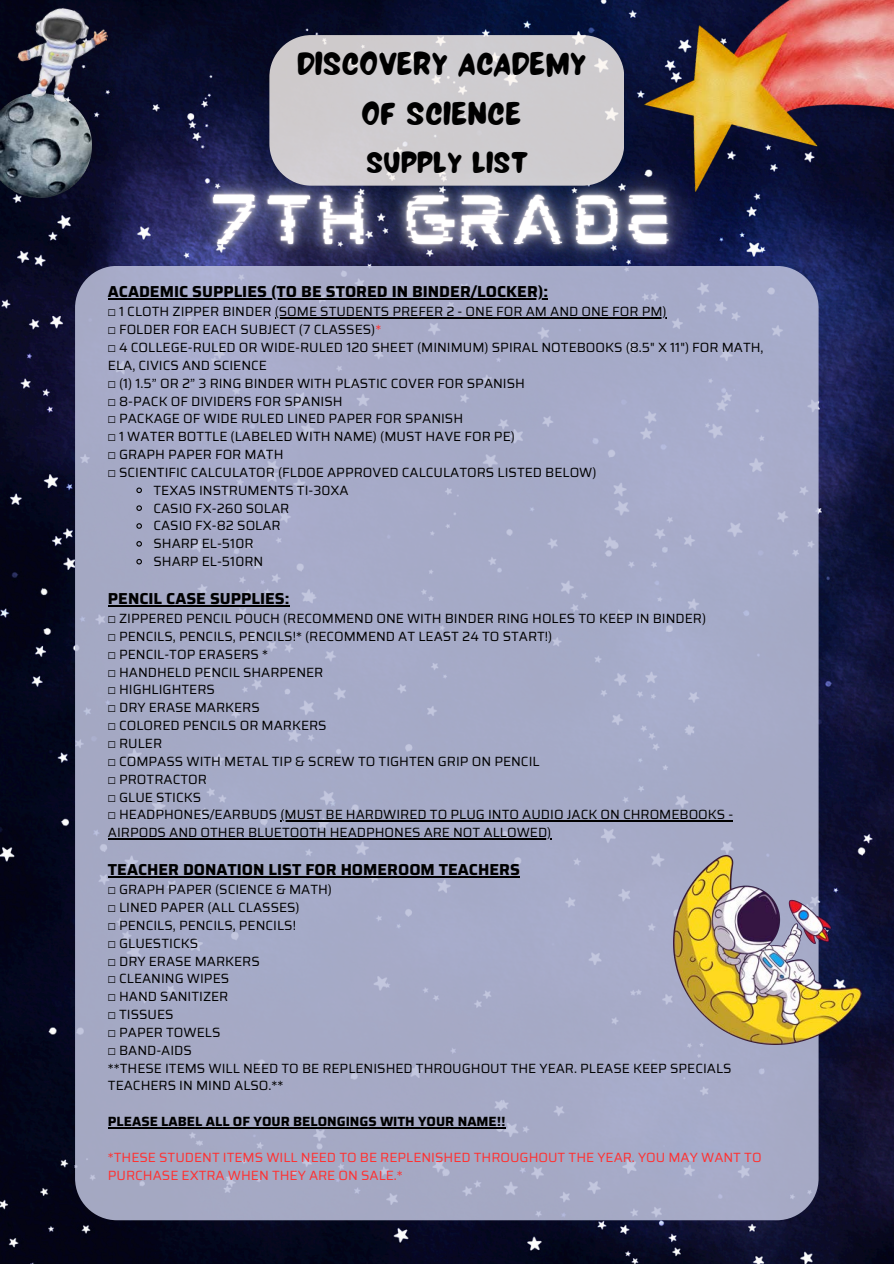
<style>
.page{position:relative;width:894px;height:1264px;background:#fff}
.page>*{position:absolute;margin:0;border:0;box-sizing:border-box;transform-origin:0 0}
.t1{font:36.3px/50.7px "NF La Lou Regular";color:#000;text-align:center}
.t2{font:33.3px "NF La Lou Regular";color:#000}
.t3{font:700 15.9px "Saira";color:#000}
.t4{font:13.35px/17.9px "Saira";color:#000}
.t5{font:13.35px "Saira";color:#ff3131}
.t6{font:700 13.35px "Saira";color:#000}
.s1{font-family:"Free Mono"}
.s2{color:#ff3131}
</style>
<div class="page">
<img style="left:0;top:0;width:893px;height:1263px">
<img style="left:0;top:93px;width:92px;height:105px">
<img style="left:644px;top:0;width:249px;height:192px">
<img style="left:9px;top:0;width:103px;height:111px">
<div style="left:269px;top:35px;width:355px;height:151px;background:#cecbce;border-radius:42px"></div>
<div style="left:75px;top:266px;width:743px;height:954px;background:#a6aac7;border-radius:42px"></div>
<hr style="left:108px;top:298px;width:439px;height:1px;background:#000">
<svg style="left:136px;top:487px;width:6px;height:7px"></svg>
<svg style="left:136px;top:505px;width:6px;height:6px"></svg>
<svg style="left:136px;top:523px;width:6px;height:6px"></svg>
<svg style="left:136px;top:541px;width:6px;height:6px"></svg>
<svg style="left:136px;top:558px;width:6px;height:7px"></svg>
<hr style="left:108px;top:605px;width:181px;height:1px;background:#000">
<hr style="left:280px;top:820px;width:453px;height:1px;background:#000">
<hr style="left:108px;top:838px;width:443px;height:1px;background:#000">
<hr style="left:108px;top:876px;width:411px;height:1px;background:#000">
<hr style="left:108px;top:1127px;width:397px;height:1px;background:#000">
<img style="left:673px;top:855px;width:187px;height:189px">
<img style="left:150px;top:132px;width:592px;height:190px">
<h3 class="t1" style="left:296px;top:35px;width:290px">DISCOVERY ACADEMY<br>OF SCIENCE</h3>
<h3 class="t2" style="left:366px;top:133px;width:163px">SUPPLY LIST</h3>
<h2 class="t3" style="left:108px;top:279px;width:441px">ACADEMIC SUPPLIES (TO BE STORED IN BINDER/LOCKER):</h2>
<h2 class="t4" style="left:108px;top:303px;width:560px"><span class="s1">☐</span> 1 CLOTH ZIPPER BINDER (SOME STUDENTS PREFER 2 - ONE FOR AM AND ONE FOR PM)</h2>
<h4 class="t4" style="left:108px;top:320px;width:275px"><span class="s1">☐</span> FOLDER FOR EACH SUBJECT (7 CLASSES)<span class="s2">*</span></h4>
<h4 class="t4" style="left:108px;top:338px;width:657px"><span class="s1">☐</span> 4 COLLEGE-RULED OR WIDE-RULED 120 SHEET (MINIMUM) SPIRAL NOTEBOOKS (8.5" X 11") FOR MATH,</h4>
<h4 class="t4" style="left:108px;top:356px;width:160px">ELA, CIVICS AND SCIENCE</h4>
<h4 class="t4" style="left:108px;top:374px;width:418px"><span class="s1">☐</span> (1) 1.5” OR 2” 3 RING BINDER WITH PLASTIC COVER FOR SPANISH</h4>
<h4 class="t4" style="left:108px;top:392px;width:236px"><span class="s1">☐</span> 8-PACK OF DIVIDERS FOR SPANISH</h4>
<h4 class="t4" style="left:108px;top:410px;width:356px"><span class="s1">☐</span> PACKAGE OF WIDE RULED LINED PAPER FOR SPANISH</h4>
<h4 class="t4" style="left:108px;top:427px;width:408px"><span class="s1">☐</span> 1 WATER BOTTLE (LABELED WITH NAME) (MUST HAVE FOR PE)</h4>
<h4 class="t4" style="left:108px;top:445px;width:177px"><span class="s1">☐</span> GRAPH PAPER FOR MATH</h4>
<h4 class="t4" style="left:108px;top:463px;width:490px"><span class="s1">☐</span> SCIENTIFIC CALCULATOR (FLDOE APPROVED CALCULATORS LISTED BELOW)</h4>
<h4 class="t4" style="left:153px;top:481px;width:197px">TEXAS INSTRUMENTS TI-30XA</h4>
<h4 class="t4" style="left:153px;top:499px;width:137px">CASIO FX-260 SOLAR</h4>
<h4 class="t4" style="left:153px;top:517px;width:129px">CASIO FX-82 SOLAR</h4>
<p class="t4" style="left:153px;top:534px;width:101px">SHARP EL-510R</p>
<p class="t4" style="left:153px;top:552px;width:111px">SHARP EL-510RN</p>
<p class="t3" style="left:108px;top:586px;width:183px">PENCIL CASE SUPPLIES:</p>
<p class="t4" style="left:108px;top:609px;width:626px"><span class="s1">☐</span> ZIPPERED PENCIL POUCH (RECOMMEND ONE WITH BINDER RING HOLES TO KEEP IN BINDER)<br><span class="s1">☐</span> PENCILS, PENCILS, PENCILS!* (RECOMMEND AT LEAST 24 TO START!)<br><span class="s1">☐</span> PENCIL-TOP ERASERS *<br><span class="s1">☐</span> HANDHELD PENCIL SHARPENER<br><span class="s1">☐</span> HIGHLIGHTERS<br><span class="s1">☐</span> DRY ERASE MARKERS<br><span class="s1">☐</span> COLORED PENCILS OR MARKERS<br><span class="s1">☐</span> RULER<br><span class="s1">☐</span> COMPASS WITH METAL TIP &amp; SCREW TO TIGHTEN GRIP ON PENCIL<br><span class="s1">☐</span> PROTRACTOR<br><span class="s1">☐</span> GLUE STICKS<br><span class="s1">☐</span> HEADPHONES/EARBUDS (MUST BE HARDWIRED TO PLUG INTO AUDIO JACK ON CHROMEBOOKS -</p>
<p class="t4" style="left:108px;top:823px;width:445px">AIRPODS AND OTHER BLUETOOTH HEADPHONES ARE NOT ALLOWED)</p>
<p class="t3" style="left:108px;top:857px;width:413px">TEACHER DONATION LIST FOR HOMEROOM TEACHERS</p>
<p class="t4" style="left:108px;top:880px;width:625px"><span class="s1">☐</span> GRAPH PAPER (SCIENCE &amp; MATH)<br><span class="s1">☐</span> LINED PAPER (ALL CLASSES)<br><span class="s1">☐</span> PENCILS, PENCILS, PENCILS!<br><span class="s1">☐</span> GLUESTICKS<br><span class="s1">☐</span> DRY ERASE MARKERS<br><span class="s1">☐</span> CLEANING WIPES<br><span class="s1">☐</span> HAND SANITIZER<br><span class="s1">☐</span> TISSUES<br><span class="s1">☐</span> PAPER TOWELS<br><span class="s1">☐</span> BAND-AIDS<br>**THESE ITEMS WILL NEED TO BE REPLENISHED THROUGHOUT THE YEAR. PLEASE KEEP SPECIALS<br>TEACHERS IN MIND ALSO.**</p>
<p class="t6" style="left:108px;top:1110px;width:399px">PLEASE LABEL ALL OF YOUR BELONGINGS WITH YOUR NAME!!</p>
<p class="t5" style="left:108px;top:1146px;width:655px">*THESE STUDENT ITEMS WILL NEED TO BE REPLENISHED THROUGHOUT THE YEAR. YOU MAY WANT TO</p>
<h4 class="t5" style="left:108px;top:1164px;width:296px">PURCHASE EXTRA WHEN THEY ARE ON SALE.*</h4>
</div>
